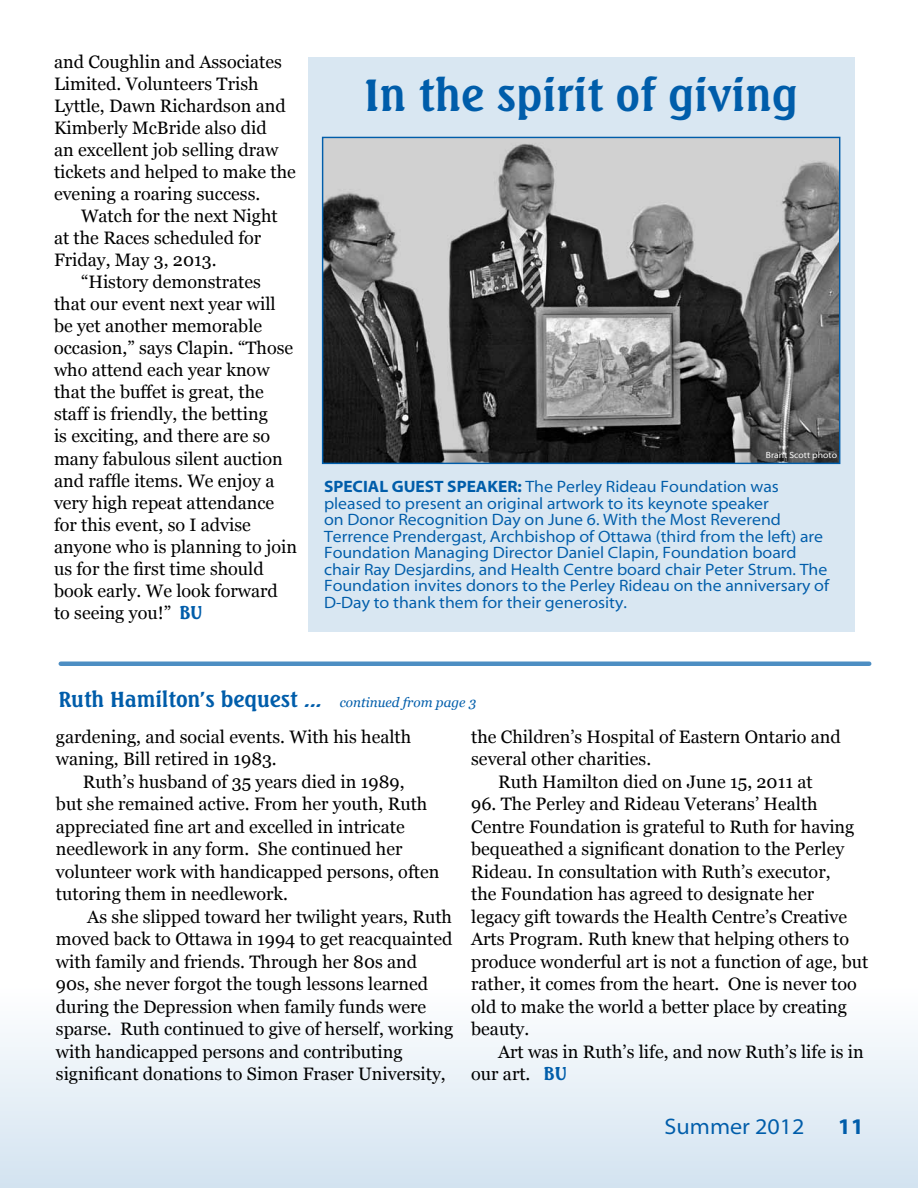
<style>
.page{position:relative;width:918px;height:1188px;background:#fff}
.page>*{position:absolute;margin:0;border:0;box-sizing:border-box;transform-origin:0 0}
.t1{font:700 43.5px "Seagull BT";color:#005daa}
.t2{font:22.5px "Corporate";color:#005daa}
.t3{font:700 22.5px "Corporate";color:#005daa}
.t4{font:700 21px "Seagull BT";letter-spacing:-.005em;color:#005daa}
.t5{font:18px/22.5px "Georgia";color:#000}
.t6{font:16.5px/16.5px "Corporate";color:#005daa}
.t7{font:9px "Corporate";color:#fff}
.s1{font-family:"Seagull";font-weight:700;color:#005daa}
.s2{font-weight:700}
.s3{font-family:"Georgia";font-weight:400;font-style:italic;font-size:13.5px}
.s4{font-family:"Seagull BT";font-weight:700;color:#005daa}
</style>
<div class="page">
<div style="left:0;top:986px;width:918px;height:202px;background:linear-gradient(to bottom,#fff,#d3e3f0)"></div>
<div style="left:308px;top:57px;width:547px;height:575px;background:#d9e7f2"></div>
<hr style="left:61px;top:662px;width:808px;height:4px;background:#4d8ec3">
<img style="left:324px;top:139px;width:514px;height:323px">
<p class="t5" style="left:54px;top:51px;width:243px;line-height:22px">and Coughlin and Associates<br>Limited. Volunteers Trish<br>Lyttle, Dawn Richardson and<br>Kimberly McBride also did<br>an excellent job selling draw tickets and helped to make the evening a roaring success.</p>
<p class="t5" style="left:54px;top:205px;width:225px;line-height:22px;text-indent:27px">Watch for the next Night at the Races scheduled for<br>Friday, May 3, 2013.</p>
<p class="t5" style="left:54px;top:271px;width:244px;line-height:22px;text-indent:27px">“History demonstrates that our event next year will be yet another memorable occasion,” says Clapin. “Those who attend each year know that the buffet is great, the staff is friendly, the betting<br>is exciting, and there are so many fabulous silent auction and raffle items. We enjoy a very high repeat attendance for this event, so I advise anyone who is planning to join us for the first time should book early. We look forward to seeing you!” <span class="s1">BU</span></p>
<h1 class="t1" style="left:364px;top:67px;width:435px">In the spirit of giving</h1>
<p class="t7" style="left:766px;top:451px;width:73px">Brant Scott photo</p>
<p class="t6" style="left:324px;top:479px;width:507px"><span class="s2">SPECIAL GUEST SPEAKER:</span> The Perley Rideau Foundation was pleased to present an original artwork to its keynote speaker<br>on Donor Recognition Day on June 6. With the Most Reverend Terrence Prendergast, Archbishop of Ottawa (third from the left) are Foundation Managing Director Daniel Clapin, Foundation board chair Ray Desjardins, and Health Centre board chair Peter Strum. The Foundation invites donors to the Perley Rideau on the anniversary of D-Day to thank them for their generosity.</p>
<p class="t4" style="left:58px;top:686px;width:419px">Ruth Hamilton’s bequest ... <span class="s3">continued from page 3</span></p>
<p class="t5" style="left:56px;top:725px;width:357px">gardening, and social events. With his health waning, Bill retired in 1983.</p>
<p class="t5" style="left:56px;top:770px;width:385px;text-indent:27px">Ruth’s husband of 35 years died in 1989,<br>but she remained active. From her youth, Ruth appreciated fine art and excelled in intricate needlework in any form. She continued her volunteer work with handicapped persons, often tutoring them in needlework.</p>
<p class="t5" style="left:56px;top:905px;width:399px;text-indent:31px">As she slipped toward her twilight years, Ruth moved back to Ottawa in 1994 to get reacquainted with family and friends. Through her 80s and 90s, she never forgot the tough lessons learned during the Depression when family funds were sparse. Ruth continued to give of herself, working with handicapped persons and contributing significant donations to Simon Fraser University,</p>
<p class="t5" style="left:471px;top:725px;width:371px">the Children’s Hospital of Eastern Ontario and</p>
<p class="t5" style="left:471px;top:748px;width:182px">several other charities.</p>
<p class="t5" style="left:498px;top:770px;width:316px">Ruth Hamilton died on June 15, 2011 at</p>
<p class="t5" style="left:471px;top:793px;width:399px">96. The Perley and Rideau Veterans’ Health Centre Foundation is grateful to Ruth for having bequeathed a significant donation to the Perley Rideau. In consultation with Ruth’s executor,<br>the Foundation has agreed to designate her<br>legacy gift towards the Health Centre’s Creative Arts Program. Ruth knew that helping others to produce wonderful art is not a function of age, but rather, it comes from the heart. One is never too old to make the world a better place by creating beauty.</p>
<p class="t5" style="left:471px;top:1040px;width:394px;text-indent:27px">Art was in Ruth’s life, and now Ruth’s life is in our art. <span class="s4">BU</span></p>
<p class="t2" style="left:665px;top:1115px;width:141px">Summer 2012</p>
<p class="t3" style="left:838px;top:1115px;width:28px">11</p>
</div>
